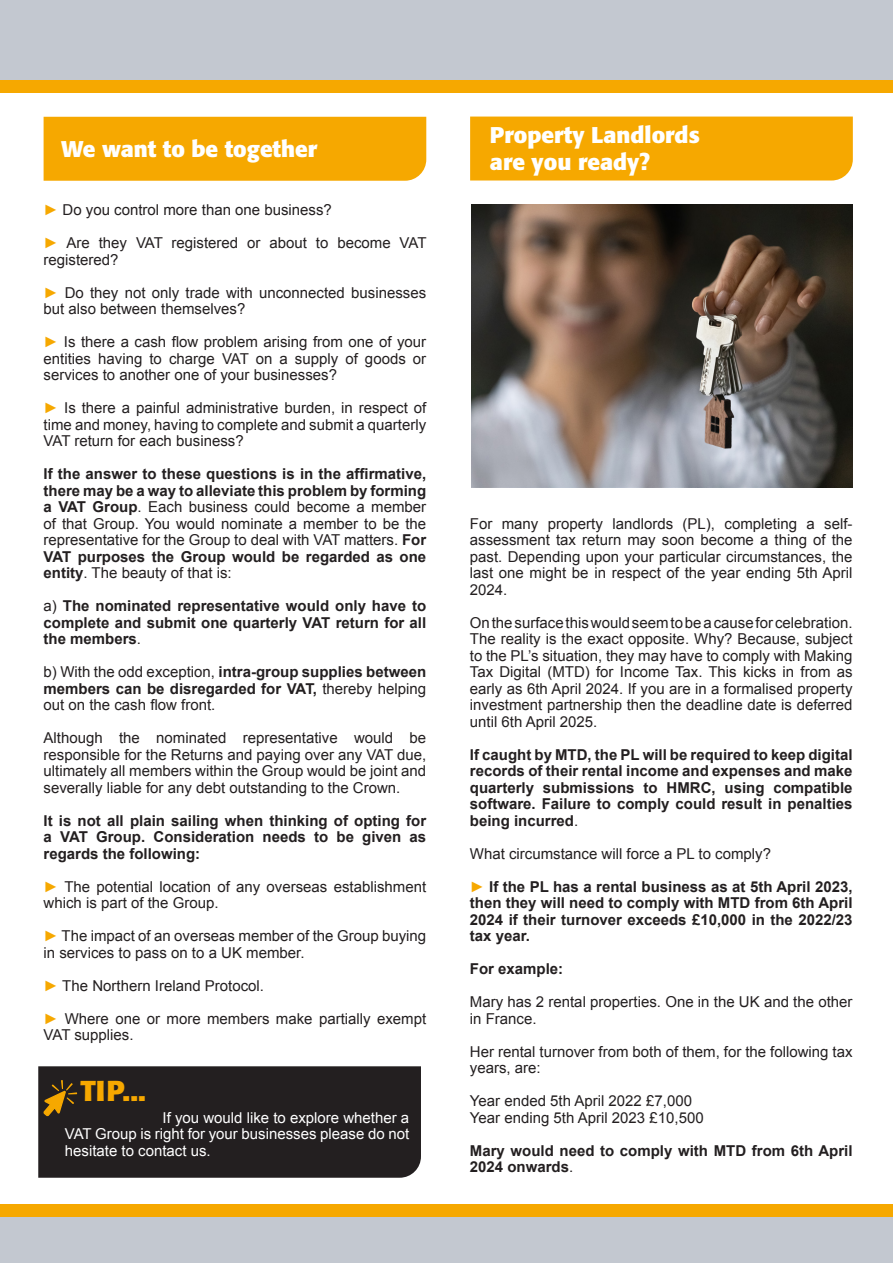
<style>
.page{position:relative;width:893px;height:1263px;background:#fff}
.page>*{position:absolute;margin:0;border:0;box-sizing:border-box;transform-origin:0 0}
.t1{font:700 28.5px "Formata";color:#f6a800}
.t2{font:700 22.5px/27px "Formata";color:#fff}
.t3{font:15px/16.5px "Arial";color:#231f20}
.t4{font:700 15px/16.5px "Arial";color:#231f20;text-align:justify}
.t5{font:15px/16.5px "Arial";color:#fff;text-align:justify}
.s1{color:#f6a800}
.s2{font-weight:400}
.s3{font-weight:700}
.s4{font-weight:400;color:#f6a800}
</style>
<div class="page">
<div style="left:38px;top:1066px;width:383px;height:112px;background:#231f20"></div>
<div style="left:0;top:0;width:893px;height:83px;background:#c3c8d0"></div>
<div style="left:0;top:1209px;width:893px;height:54px;background:#c3c8d0"></div>
<div style="left:0;top:1204px;width:893px;height:13px;background:#f6a800"></div>
<div style="left:0;top:80px;width:893px;height:12px;background:#f6a800"></div>
<div style="left:44px;top:117px;width:382px;height:64px;background:#f6a800"></div>
<div style="left:470px;top:117px;width:383px;height:63px;background:#f6a800"></div>
<img style="left:471px;top:204px;width:381px;height:283px">
<h2 class="t2" style="left:61px;top:136px;width:257px">We want to be together</h2>
<p class="t3" style="left:44px;top:202px;width:290px"><span class="s1">►</span> Do you control more than one business?</p>
<p class="t3" style="left:44px;top:235px;width:384px"><span class="s1">►</span> Are they VAT registered or about to become VAT registered?</p>
<p class="t3" style="left:44px;top:284px;width:384px"><span class="s1">►</span> Do they not only trade with unconnected businesses but also between themselves?</p>
<p class="t3" style="left:44px;top:334px;width:384px;text-align:justify"><span class="s1">►</span> Is there a cash flow problem arising from one of your entities having to charge VAT on a supply of goods or services to another one of your businesses?</p>
<p class="t3" style="left:44px;top:400px;width:384px;text-align:justify"><span class="s1">►</span> Is there a painful administrative burden, in respect of time and money, having to complete and submit a quarterly VAT return for each business?</p>
<p class="t4" style="left:44px;top:466px;width:384px">If the answer to these questions is in the affirmative, there may be a way to alleviate this problem by forming a VAT Group<span class="s2">. Each business could become a member of that Group. You would nominate a member to be the representative for the Group to deal with VAT matters.</span> For VAT purposes the Group would be regarded as one entity<span class="s2">. The beauty of that is:</span></p>
<p class="t4" style="left:44px;top:598px;width:384px"><span class="s2">a)</span> The nominated representative would only have to complete and submit one quarterly VAT return for all the members<span class="s2">.</span></p>
<p class="t3" style="left:44px;top:664px;width:384px;text-align:justify">b) With the odd exception, <span class="s3">intra-group supplies between members can be disregarded for VAT,</span> thereby helping out on the cash flow front.</p>
<p class="t3" style="left:44px;top:730px;width:384px;text-align:justify">Although the nominated representative would be responsible for the Returns and paying over any VAT due, ultimately all members within the Group would be joint and severally liable for any debt outstanding to the Crown.</p>
<p class="t4" style="left:44px;top:813px;width:384px">It is not all plain sailing when thinking of opting for a VAT Group. Consideration needs to be given as regards the following:</p>
<p class="t3" style="left:44px;top:878px;width:384px"><span class="s1">►</span> The potential location of any overseas establishment which is part of the Group.</p>
<p class="t3" style="left:44px;top:928px;width:384px"><span class="s1">►</span> The impact of an overseas member of the Group buying in services to pass on to a UK member.</p>
<p class="t3" style="left:44px;top:977px;width:222px"><span class="s1">►</span> The Northern Ireland Protocol.</p>
<p class="t3" style="left:44px;top:1010px;width:384px"><span class="s1">►</span> Where one or more members make partially exempt<br>VAT supplies.</p>
<h1 class="t1" style="left:80px;top:1073px;width:67px">TIP...</h1>
<p class="t5" style="left:65px;top:1109px;width:346px;text-indent:98px">If you would like to explore whether a VAT Group is right for your businesses please do not hesitate to contact us.</p>
<h2 class="t2" style="left:490px;top:122px;width:212px">Property Landlords are you ready?</h2>
<p class="t3" style="left:470px;top:515px;width:384px;text-align:justify">For many property landlords (PL), completing a self&shy;assessment tax return may soon become a thing of the past. Depending upon your particular circumstances, the last one might be in respect of the year ending 5th April 2024.</p>
<p class="t3" style="left:470px;top:614px;width:384px;text-align:justify">On the surface this would seem to be a cause for celebration.<br>The reality is the exact opposite. Why? Because, subject to the PL’s situation, they may have to comply with Making Tax Digital (MTD) for Income Tax. This kicks in from as early as 6th April 2024. If you are in a formalised property investment partnership then the deadline date is deferred until 6th April 2025.</p>
<p class="t4" style="left:470px;top:747px;width:384px">If caught by MTD, the PL will be required to keep digital records of their rental income and expenses and make quarterly submissions to HMRC, using compatible software. Failure to comply could result in penalties being incurred<span class="s2">.</span></p>
<p class="t3" style="left:470px;top:845px;width:303px">What circumstance will force a PL to comply?</p>
<p class="t4" style="left:470px;top:879px;width:384px"><span class="s4">►</span> If the PL has a rental business as at 5th April 2023, then they will need to comply with MTD from 6th April 2024 if their turnover exceeds £10,000 in the 2022/23 tax year.</p>
<p class="t4" style="left:470px;top:961px;width:95px">For example:</p>
<p class="t3" style="left:470px;top:994px;width:384px">Mary has 2 rental properties. One in the UK and the other in France.</p>
<p class="t3" style="left:470px;top:1043px;width:384px">Her rental turnover from both of them, for the following tax years, are:</p>
<p class="t3" style="left:470px;top:1093px;width:235px">Year ended 5th April 2022 £7,000<br>Year ending 5th April 2023 £10,500</p>
<p class="t4" style="left:470px;top:1143px;width:384px">Mary would need to comply with MTD from 6th April<br>2024 onwards<span class="s2">.</span></p>
</div>
